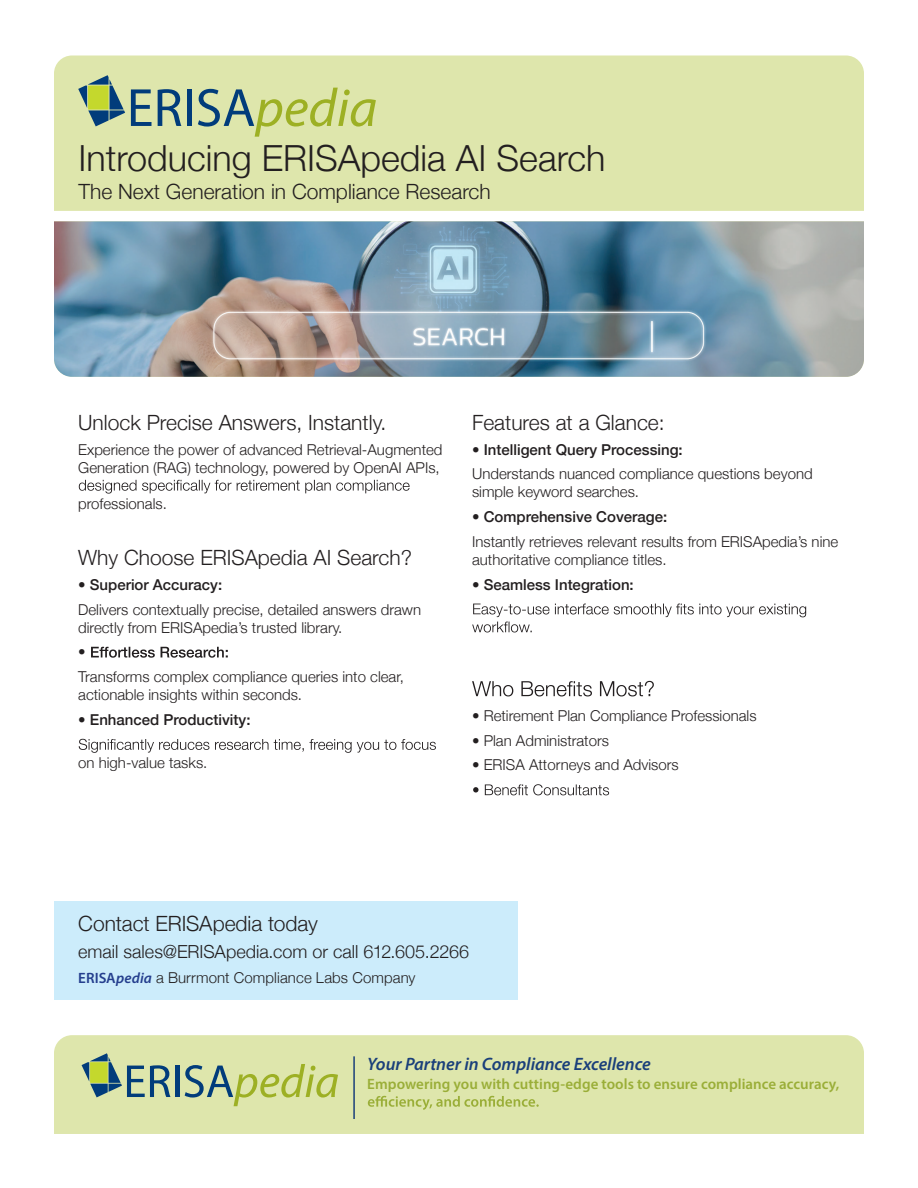
<style>
.page{position:relative;width:918px;height:1188px;background:#fff}
.page>*{position:absolute;margin:0;border:0;box-sizing:border-box;transform-origin:0 0}
.t1{font:300 36px "Helvetica Neue";color:#231f20}
.t2{font:300 21px "Helvetica Neue";color:#231f20}
.t3{font:300 18px "Helvetica Neue";color:#231f20}
.t4{font:italic 600 18px "Myriad Pro";color:#1a3f7a}
.t5{font:300 15px/24.8px "Helvetica Neue";color:#231f20}
.t6{font:600 15px "Myriad Pro";color:#9aae38}
.t7{font:500 15px "Helvetica Neue";color:#231f20}
.s1{font-weight:500}
.s2{font-weight:300}
.s3{font-family:"Myriad Pro";font-weight:600;color:#253f8e}
.s4{font-family:"Myriad Pro";font-weight:600;font-style:italic;color:#253f8e}
</style>
<div class="page">
<div style="left:54px;top:56px;width:810px;height:155px;background:#dee6ac"></div>
<div style="left:54px;top:1035px;width:810px;height:99px;background:#dee6ac"></div>
<img style="left:54px;top:221px;width:810px;height:156px">
<div style="left:54px;top:901px;width:464px;height:99px;background:#ccecfb"></div>
<hr style="left:175px;top:1066px;width:4px;height:31px;background:#013c7b">
<svg style="left:185px;top:1064px;width:153px;height:42px;background:#c1cf91"></svg>
<svg style="left:82px;top:1053px;width:88px;height:44px;background:#9bb391"></svg>
<svg style="left:131px;top:89px;width:21px;height:37px"></svg>
<svg style="left:158px;top:89px;width:23px;height:37px"></svg>
<hr style="left:187px;top:89px;width:4px;height:37px;background:#013c7b">
<svg style="left:198px;top:88px;width:178px;height:49px;background:#c1cf91"></svg>
<svg style="left:78px;top:75px;width:47px;height:51px;background:#94ae82"></svg>
<svg style="left:79px;top:480px;width:331px;height:14px"></svg>
<svg style="left:91px;top:647px;width:137px;height:11px"></svg>
<svg style="left:79px;top:739px;width:357px;height:14px"></svg>
<svg style="left:472px;top:604px;width:334px;height:28px"></svg>
<svg style="left:472px;top:681px;width:182px;height:15px"></svg>
<svg style="left:473px;top:784px;width:136px;height:11px"></svg>
<svg style="left:368px;top:1096px;width:171px;height:14px;background:#cbd68d"></svg>
<hr style="left:353px;top:1056px;width:2px;height:63px;background:#1a3f7a">
<h1 class="t1" style="left:78px;top:129px;width:528px">Introducing ERISApedia AI Search</h1>
<h2 class="t2" style="left:78px;top:174px;width:414px">The Next Generation in Compliance Research</h2>
<h2 class="t2" style="left:78px;top:405px;width:310px">Unlock Precise Answers, Instantly.</h2>
<p class="t5" style="left:78px;top:439px;width:366px;line-height:18px">Experience the power of advanced Retrieval-Augmented<br>Generation (RAG) technology, powered by OpenAI APIs,</p>
<p class="t5" style="left:78px;top:490px;width:90px">professionals.</p>
<h2 class="t2" style="left:78px;top:541px;width:335px">Why Choose ERISApedia AI Search?</h2>
<p class="t5" style="left:78px;top:571px;width:344px">• <span class="s1">Superior Accuracy:<br></span>Delivers contextually precise, detailed answers drawn</p>
<p class="t5" style="left:78px;top:614px;width:327px">directly from ERISApedia’s trusted library.<br>•<br>Transforms complex compliance queries into clear,</p>
<p class="t5" style="left:78px;top:681px;width:225px">actionable insights within seconds.</p>
<p class="t7" style="left:78px;top:708px;width:174px"><span class="s2">•</span> Enhanced Productivity:</p>
<p class="t5" style="left:78px;top:749px;width:131px">on high-value tasks.</p>
<h2 class="t2" style="left:472px;top:405px;width:194px">Features at a Glance:</h2>
<p class="t5" style="left:472px;top:436px;width:342px">• <span class="s1">Intelligent Query Processing:<br></span>Understands nuanced compliance questions beyond</p>
<p class="t5" style="left:472px;top:478px;width:169px">simple keyword searches.</p>
<p class="t5" style="left:472px;top:503px;width:368px">• <span class="s1">Comprehensive Coverage:<br></span>Instantly retrieves relevant results from ERISApedia’s nine</p>
<p class="t5" style="left:472px;top:546px;width:196px">authoritative compliance titles.</p>
<p class="t7" style="left:472px;top:572px;width:163px"><span class="s2">•</span> Seamless Integration:</p>
<p class="t5" style="left:472px;top:702px;width:286px">• Retirement Plan Compliance Professionals</p>
<p class="t5" style="left:472px;top:727px;width:138px">• Plan Administrators</p>
<p class="t5" style="left:472px;top:752px;width:208px">• ERISA Attorneys and Advisors</p>
<h2 class="t2" style="left:78px;top:907px;width:241px">Contact ERISApedia today</h2>
<p class="t3" style="left:78px;top:937px;width:392px">email sales@ERISApedia.com or call 612.605.2266</p>
<p class="t5" style="left:78px;top:964px;width:339px"><span class="s3">ERISA</span><span class="s4">pedia</span> a Burrmont Compliance Labs Company</p>
<p class="t4" style="left:367px;top:1052px;width:285px">Your Partner in Compliance Excellence</p>
<p class="t6" style="left:367px;top:1074px;width:474px">Empowering you with cutting-edge tools to ensure compliance accuracy,</p>
</div>
